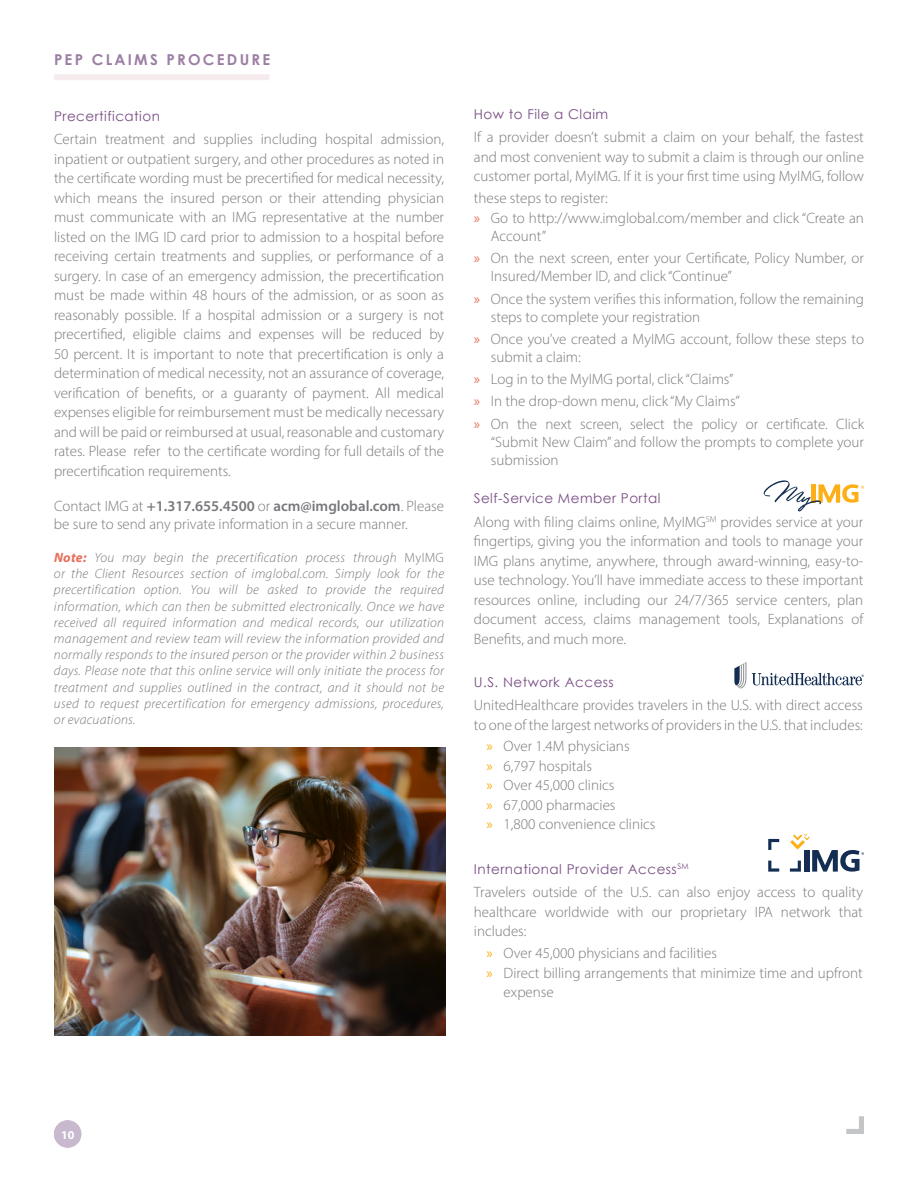
<style>
.page{position:relative;width:918px;height:1188px;background:#fff}
.page>*{position:absolute;margin:0;border:0;box-sizing:border-box;transform-origin:0 0}
.t1{font:300 15px/19.5px "Myriad Pro";color:#77787b}
.t2{font:700 15px "Century Gothic";letter-spacing:.15em;color:#9c7ea4}
.t3{font:italic 300 13.5px/16.2px "Myriad Pro";letter-spacing:.02em;color:#77787b;text-align:justify}
.t4{font:13.5px "Century Gothic";letter-spacing:.035em;color:#794e84}
.t5{font:700 12px "Myriad Pro";color:#fff}
.s1{font-weight:600}
.s2{font-weight:700;color:#e76f5c}
.s3{font-style:normal}
.s4{font-weight:400;color:#e76f5c}
.s5{font-weight:400;color:#fcaf17}
</style>
<div class="page">
<svg style="left:846px;top:1116px;width:18px;height:18px"></svg>
<img style="left:54px;top:748px;width:392px;height:288px">
<div style="left:54px;top:1120px;width:27px;height:28px;background:#c8b9ce;border-radius:50%"></div>
<div style="left:54px;top:74px;width:216px;height:6px;background:#f6ecee"></div>
<svg style="left:764px;top:480px;width:100px;height:32px"></svg>
<svg style="left:752px;top:673px;width:112px;height:12px"></svg>
<svg style="left:734px;top:662px;width:12px;height:26px"></svg>
<svg style="left:768px;top:839px;width:11px;height:11px"></svg>
<svg style="left:768px;top:861px;width:11px;height:11px"></svg>
<svg style="left:790px;top:834px;width:74px;height:38px"></svg>
<p class="t2" style="left:54px;top:48px;width:218px">PEP CLAIMS PROCEDURE</p>
<p class="t4" style="left:54px;top:106px;width:108px">Precertification</p>
<p class="t1" style="left:54px;top:129px;width:392px;text-align:justify">Certain treatment and supplies including hospital admission, inpatient or outpatient surgery, and other procedures as noted in the certificate wording must be precertified for medical necessity, which means the insured person or their attending physician must communicate with an IMG representative at the number listed on the IMG ID card prior to admission to a hospital before receiving certain treatments and supplies, or performance of a surgery. In case of an emergency admission, the precertification must be made within 48 hours of the admission, or as soon as reasonably possible. If a hospital admission or a surgery is not precertified, eligible claims and expenses will be reduced by 50 percent. It is important to note that precertification is only a determination of medical necessity, not an assurance of coverage, verification of benefits, or a guaranty of payment. All medical expenses eligible for reimbursement must be medically necessary and will be paid or reimbursed at usual, reasonable and customary rates. Please refer to the certificate wording for full details of the precertification requirements.</p>
<p class="t1" style="left:54px;top:497px;width:392px;line-height:18px">Contact IMG at <span class="s1">+1.317.655.4500</span> or <span class="s1">acm@imglobal.com</span>. Please be sure to send any private information in a secure manner.</p>
<p class="t3" style="left:54px;top:549px;width:392px"><span class="s2">Note:</span> You may begin the precertification process through <span class="s3">MyIMG </span>or the Client Resources section of imglobal.com. Simply look for the precertification option. You will be asked to provide the required information, which can then be submitted electronically. Once we have received all required information and medical records, our utilization management and review team will review the information provided and normally responds to the insured person or the provider within 2 business days. Please note that this online service will only initiate the process for treatment and supplies outlined in the contract, and it should not be used to request precertification for emergency admissions, procedures, or evacuations.</p>
<p class="t4" style="left:474px;top:104px;width:136px">How to File a Claim</p>
<p class="t1" style="left:474px;top:128px;width:392px;text-align:justify">If a provider doesn’t submit a claim on your behalf, the fastest and most convenient way to submit a claim is through our online customer portal, MyIMG. If it is your first time using MyIMG, follow</p>
<p class="t1" style="left:474px;top:188px;width:392px;line-height:20.1px">these steps to register:<br><span class="s4">»</span> Go to http://www.imglobal.com/member and click “Create an</p>
<p class="t1" style="left:474px;top:225px;width:392px;line-height:22.2px;text-indent:17px">Account”<br><span class="s4">»</span> On the next screen, enter your Certificate, Policy Number, or</p>
<p class="t1" style="left:474px;top:265px;width:392px;line-height:22.2px;text-indent:17px">Insured/Member ID, and click “Continue”<br><span class="s4">»</span> Once the system verifies this information, follow the remaining</p>
<p class="t1" style="left:474px;top:305px;width:392px;line-height:22.2px;text-indent:17px">steps to complete your registration<br><span class="s4">»</span> Once you’ve created a MyIMG account, follow these steps to</p>
<p class="t1" style="left:474px;top:346px;width:392px;line-height:22.2px;text-indent:17px">submit a claim:<br><span class="s4">»</span> Log in to the MyIMG portal, click “Claims”<br><span class="s4">»</span> In the drop-down menu, click “My Claims”<br><span class="s4">»</span> On the next screen, select the policy or certificate. Click</p>
<p class="t1" style="left:491px;top:433px;width:375px;line-height:18px">“Submit New Claim” and follow the prompts to complete your submission</p>
<p class="t4" style="left:474px;top:489px;width:188px">Self-Service Member Portal</p>
<p class="t1" style="left:474px;top:512px;width:391px;text-align:justify">Along with filing claims online, MyIMG<sup>SM</sup> provides service at your fingertips, giving you the information and tools to manage your IMG plans anytime, anywhere, through award-winning, easy-to&shy;use technology. You’ll have immediate access to these important resources online, including our 24/7/365 service centers, plan document access, claims management tools, Explanations of Benefits, and much more.</p>
<p class="t4" style="left:474px;top:672px;width:141px">U.S. Network Access</p>
<p class="t1" style="left:474px;top:695px;width:391px">UnitedHealthcare provides travelers in the U.S. with direct access to one of the largest networks of providers in the U.S. that includes:</p>
<p class="t1" style="left:487px;top:737px;width:170px"><span class="s5">»</span> Over 1.4M physicians<br><span class="s5">»</span> 6,797 hospitals<br><span class="s5">»</span> Over 45,000 clinics<br><span class="s5">»</span> 67,000 pharmacies<br><span class="s5">»</span> 1,800 convenience clinics</p>
<p class="t4" style="left:474px;top:859px;width:216px">International Provider Access<sup>SM</sup></p>
<p class="t1" style="left:474px;top:883px;width:391px;text-align:justify">Travelers outside of the U.S. can also enjoy access to quality healthcare worldwide with our proprietary IPA network that includes:</p>
<p class="t1" style="left:487px;top:943px;width:232px"><span class="s5">»</span> Over 45,000 physicians and facilities</p>
<p class="t1" style="left:487px;top:963px;width:378px"><span class="s5">»</span> Direct billing arrangements that minimize time and upfront</p>
<p class="t1" style="left:504px;top:982px;width:52px">expense</p>
<p class="t5" style="left:61px;top:1127px;width:15px">10</p>
</div>
